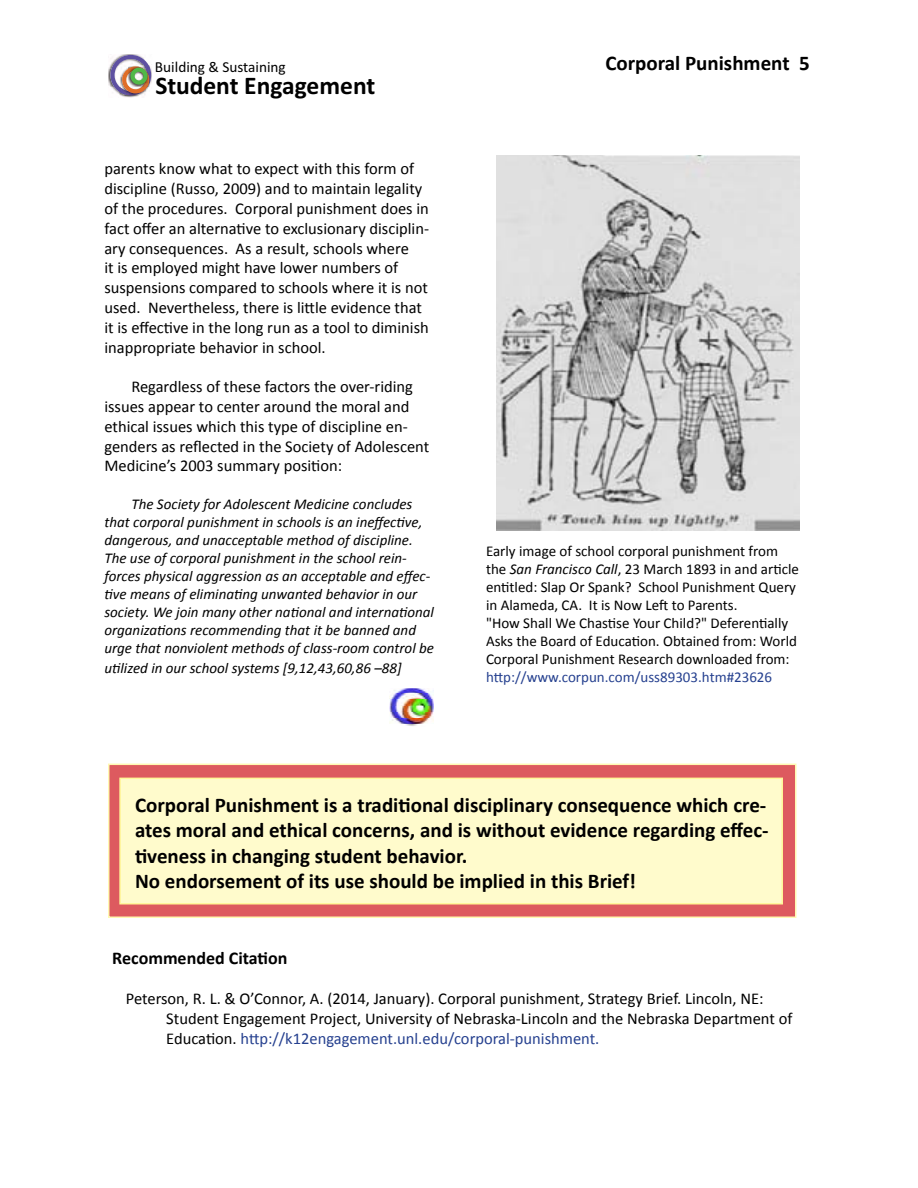
<style>
.page{position:relative;width:918px;height:1188px;background:#fff}
.page>*{position:absolute;margin:0;border:0;box-sizing:border-box;transform-origin:0 0}
.t1{font:700 25.5px "Calibri";color:#000}
.t2{font:700 21px/25.2px "Calibri";color:#000}
.t3{font:700 18px "Calibri";color:#000}
.t4{font:16.5px/19.8px "Calibri";color:#000}
.t5{font:15.3px "Calibri";color:#000}
.t6{font:italic 15px/18px "Calibri";color:#000}
.t7{font:15px/18px "Calibri";color:#000}
.t8{font:15px "Calibri";color:#25408f}
.s1{font-style:italic}
.s2{color:#25408f}
</style>
<div class="page">
<svg style="left:108px;top:54px;width:44px;height:44px"></svg>
<svg style="left:108px;top:764px;width:688px;height:154px;background:#e16d68"></svg>
<div style="left:119px;top:778px;width:664px;height:126px;background:#fffbcc;border:2px solid #fff799"></div>
<img style="left:390px;top:689px;width:44px;height:37px">
<img style="left:497px;top:156px;width:302px;height:375px">
<p class="t5" style="left:155px;top:57px;width:132px">Building &amp; Sustaining</p>
<h1 class="t1" style="left:155px;top:69px;width:221px">Student Engagement</h1>
<p class="t4" style="left:104px;top:159px;width:326px">parents know what to expect with this form of discipline (Russo, 2009) and to maintain legality of the procedures. Corporal punishment does in fact offer an alternative to exclusionary disciplin&shy;ary consequences. As a result, schools where<br>it is employed might have lower numbers of suspensions compared to schools where it is not used. Nevertheless, there is little evidence that it is effective in the long run as a tool to diminish inappropriate behavior in school.</p>
<p class="t4" style="left:104px;top:377px;width:326px;text-indent:27px">Regardless of these factors the over-riding issues appear to center around the moral and ethical issues which this type of discipline en&shy;genders as reflected in the Society of Adolescent Medicine’s 2003 summary position:</p>
<p class="t6" style="left:104px;top:495px;width:331px;text-indent:27px">The Society for Adolescent Medicine concludes that corporal punishment in schools is an ineffective, dangerous, and unacceptable method of discipline.<br>The use of corporal punishment in the school rein&shy;forces physical aggression as an acceptable and effec&shy;tive means of eliminating unwanted behavior in our society. We join many other national and international organizations recommending that it be banned and urge that nonviolent methods of class-room control be</p>
<p class="t6" style="left:104px;top:658px;width:299px">utilized in our school systems [9,12,43,60,86 –88]</p>
<p class="t2" style="left:605px;top:50px;width:206px">Corporal Punishment 5</p>
<p class="t7" style="left:486px;top:542px;width:314px">Early image of school corporal punishment from the <span class="s1">San Francisco Call</span>, 23 March 1893 in and article entitled: Slap Or Spank? School Punishment Query in Alameda, CA. It is Now Left to Parents.<br>"How Shall We Chastise Your Child?" Deferentially Asks the Board of Education. Obtained from: World Corporal Punishment Research downloaded from:</p>
<p class="t8" style="left:486px;top:667px;width:288px">http://www.corpun.com/uss89303.htm#23626</p>
<p class="t2" style="left:135px;top:793px;width:635px">Corporal Punishment is a traditional disciplinary consequence which cre&shy;ates moral and ethical concerns, and is without evidence regarding effec&shy;tiveness in changing student behavior.<br>No endorsement of its use should be implied in this Brief!</p>
<p class="t3" style="left:112px;top:947px;width:177px">Recommended Citation</p>
<p class="t4" style="left:166px;top:989px;width:628px;text-indent:-41px">Peterson, R. L. &amp; O’Connor, A. (2014, January). Corporal punishment, Strategy Brief. Lincoln, NE:<br>Student Engagement Project, University of Nebraska-Lincoln and the Nebraska Department of<br>Education. <span class="s2">http://k12engagement.unl.edu/corporal-punishment.</span></p>
</div>
